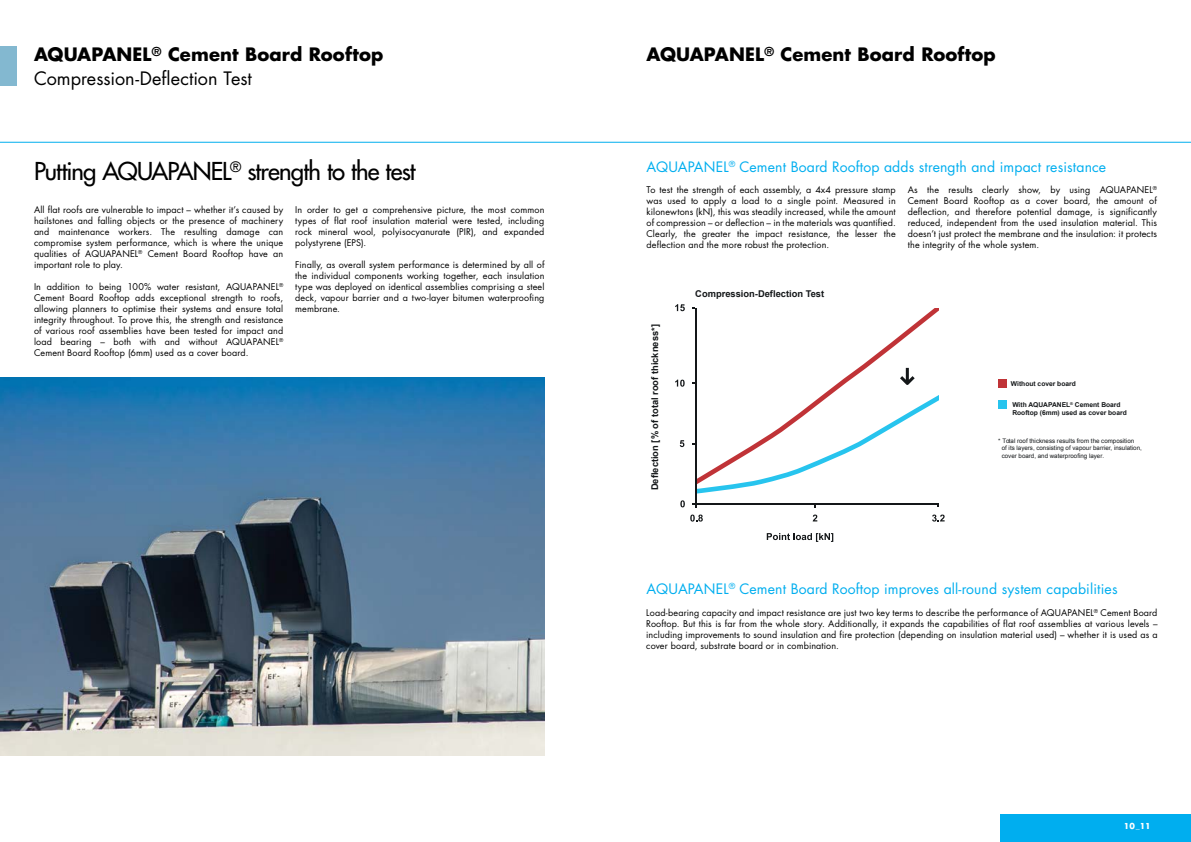
<style>
.page{position:relative;width:1191px;height:842px;background:#fff}
.page>*{position:absolute;margin:0;border:0;box-sizing:border-box;transform-origin:0 0}
.t1{font:500 24px "Futura LT Pro";letter-spacing:-.035em;color:#000}
.t2{font:700 18px/24px "Futura LT Pro";letter-spacing:.005em;color:#000}
.t3{font:14px "Futura LT Pro";letter-spacing:.01em;color:#00aeef}
.t4{font:700 9.3px "Arial";color:#141719}
.t5{font:9px/11px "Futura LT Pro";letter-spacing:.015em;color:#000;text-align:justify}
.t6{font:700 8px "Futura LT Pro";color:#fff}
.t7{font:700 6.7px/8px "Arial";color:#141719}
.t8{font:6.2px/7.4px "Arial";color:#141719}
.s1{font-weight:400}
</style>
<div class="page">
<div style="left:999px;top:814px;width:192px;height:28px;background:#00aeef"></div>
<div style="left:0;top:46px;width:17px;height:40px;background:#83b8d0"></div>
<hr style="left:0;top:142px;width:1191px;height:1px;background:#00aeef">
<img style="left:0;top:377px;width:544px;height:379px">
<svg style="left:692px;top:307px;width:247px;height:61px"></svg>
<svg style="left:690px;top:514px;width:13px;height:8px"></svg>
<svg style="left:675px;top:304px;width:10px;height:7px"></svg>
<svg style="left:812px;top:514px;width:5px;height:7px"></svg>
<svg style="left:766px;top:533px;width:67px;height:9px"></svg>
<svg style="left:932px;top:514px;width:12px;height:8px"></svg>
<hr style="left:695px;top:308px;width:2px;height:199px;background:#141719">
<div style="left:998px;top:401px;width:8px;height:8px;background:#27c4ee"></div>
<div style="left:998px;top:380px;width:8px;height:8px;background:#c03337"></div>
<div style="left:695px;top:275px;width:266px;height:33px;background:#fff"></div>
<svg style="left:675px;top:368px;width:264px;height:139px"></svg>
<h2 class="t2" style="left:34px;top:41px;width:351px">AQUAPANEL<sup>®</sup> Cement Board Rooftop<br><span class="s1">Compression-Deflection Test</span></h2>
<h1 class="t1" style="left:34px;top:153px;width:383px">Putting AQUAPANEL<sup>®</sup> strength to the test</h1>
<p class="t5" style="left:34px;top:204px;width:251px">All flat roofs are vulnerable to impact – whether it’s caused by hailstones and falling objects or the presence of machinery and maintenance workers. The resulting damage can compromise system performance, which is where the unique qualities of AQUAPANEL<sup>®</sup> Cement Board Rooftop have an important role to play.</p>
<p class="t5" style="left:34px;top:281px;width:251px">In addition to being 100% water resistant, AQUAPANEL<sup>® </sup>Cement Board Rooftop adds exceptional strength to roofs, allowing planners to optimise their systems and ensure total integrity throughout. To prove this, the strength and resistance of various roof assemblies have been tested for impact and load bearing – both with and without AQUAPANEL<sup>® </sup>Cement Board Rooftop (6mm) used as a cover board.</p>
<p class="t5" style="left:295px;top:204px;width:251px">In order to get a comprehensive picture, the most common types of flat roof insulation material were tested, including rock mineral wool, polyisocyanurate (PIR), and expanded polystyrene (EPS).</p>
<p class="t5" style="left:295px;top:259px;width:251px">Finally, as overall system performance is determined by all of the individual components working together, each insulation type was deployed on identical assemblies comprising a steel deck, vapour barrier and a two-layer bitumen waterproofing membrane.</p>
<h2 class="t2" style="left:646px;top:41px;width:351px">AQUAPANEL<sup>®</sup> Cement Board Rooftop</h2>
<h3 class="t3" style="left:646px;top:157px;width:461px">AQUAPANEL<sup>®</sup> Cement Board Rooftop adds strength and impact resistance</h3>
<p class="t5" style="left:646px;top:184px;width:251px">To test the strength of each assembly, a 4x4 pressure stamp was used to apply a load to a single point. Measured in kilonewtons (kN), this was steadily increased, while the amount of compression – or deflection – in the materials was quantified.<br>Clearly, the greater the impact resistance, the lesser the deflection and the more robust the protection.</p>
<p class="t5" style="left:907px;top:184px;width:251px">As the results clearly show, by using AQUAPANEL<sup>® </sup>Cement Board Rooftop as a cover board, the amount of deflection, and therefore potential damage, is significantly reduced, independent from the used insulation material. This doesn’t just protect the membrane and the insulation: it protects the integrity of the whole system.</p>
<p class="t4" style="left:648px;top:490px;width:167px;rotate:-90deg">Deflection [% of total roof thickness*]</p>
<p class="t4" style="left:695px;top:288px;width:130px">Compression-Deflection Test</p>
<p class="t7" style="left:1010px;top:380px;width:66px">Without cover board</p>
<p class="t7" style="left:1012px;top:401px;width:116px">With AQUAPANEL<sup>®</sup> Cement Board<br>Rooftop (6mm) used as cover board</p>
<p class="t8" style="left:1001px;top:437px;width:142px;text-indent:-3px">* Total roof thickness results from the composition<br>of its layers, consisting of vapour barrier, insulation, cover board, and waterproofing layer.</p>
<h3 class="t3" style="left:646px;top:579px;width:472px">AQUAPANEL<sup>®</sup> Cement Board Rooftop improves all-round system capabilities</h3>
<p class="t5" style="left:646px;top:607px;width:513px">Load-bearing capacity and impact resistance are just two key terms to describe the performance of AQUAPANEL<sup>®</sup> Cement Board Rooftop. But this is far from the whole story. Additionally, it expands the capabilities of flat roof assemblies at various levels – including improvements to sound insulation and fire protection (depending on insulation material used) – whether it is used as a cover board, substrate board or in combination.</p>
<p class="t6" style="left:1124px;top:819px;width:28px">10_11</p>
</div>
